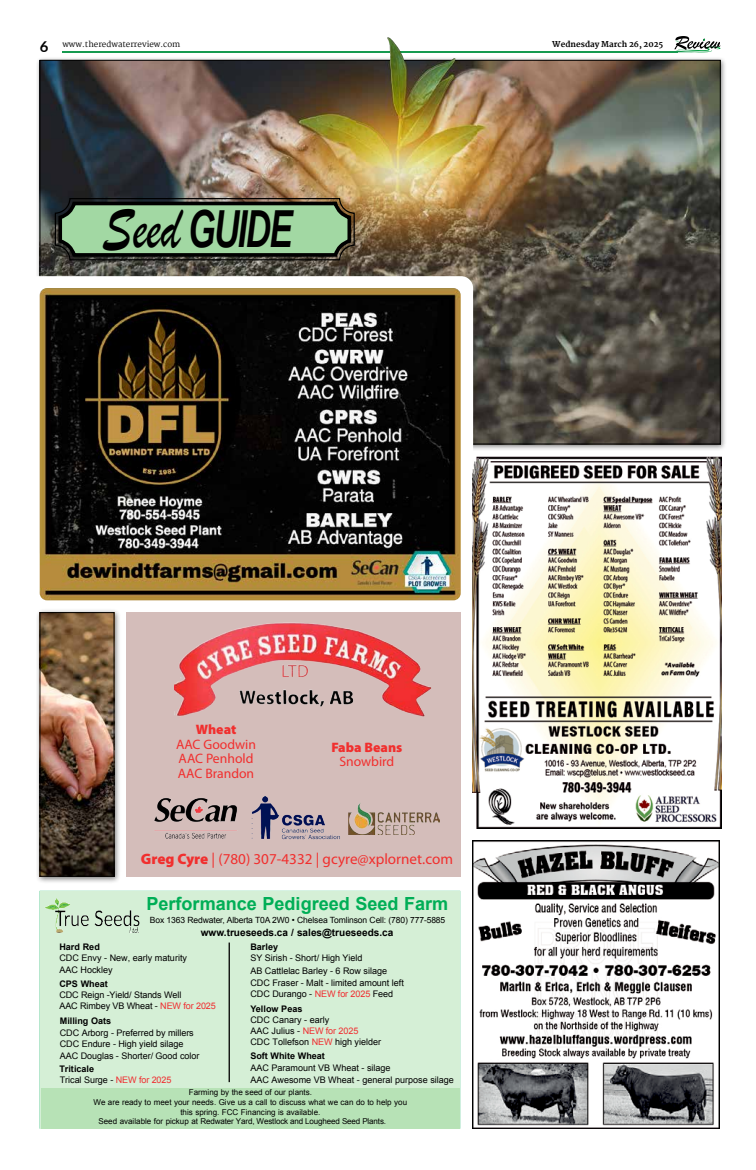
<style>
.page{position:relative;width:756px;height:1170px;background:#fff}
.page>*{position:absolute;margin:0;border:0;box-sizing:border-box;transform-origin:0 0}
.t1{font:italic 700 53.4px "Arimo";letter-spacing:-.04em;color:#000;scale:.65 1}
.t2{font:700 18.1px "Arial";color:#00ae56}
.t3{font:15.1px "Myriad Pro";color:#f12f2e}
.t4{font:13.7px/14.7px "Myriad Pro";color:#f12f2e}
.t5{font:900 13.7px "Myriad Pro";color:#f12f2e}
.t6{font:700 10px "Arial";color:#000}
.t7{font:9px/11.5px "Arial";letter-spacing:-.005em;color:#000}
.t8{font:700 9px "Arial";color:#000}
.t9{font:8.5px "Arial";letter-spacing:-.015em;color:#000}
.t10{font:8px "Arial";color:#000}
.t11{font:8px "Martel";color:#000}
.t12{font:800 8px "Martel";color:#000}
.s1{font-family:"Lato";font-weight:700;font-size:14.9px}
.s2{font-family:"Brush Script";font-weight:400;font-style:normal;font-size:64.9px}
.s3{font-weight:900}
.s4{color:#f02c2f}
</style>
<div class="page">
<hr style="left:62px;top:51px;width:615px;height:1px;background:#169a50">
<svg style="left:674px;top:36px;width:46px;height:16px"></svg>
<div style="left:36px;top:56px;width:691px;height:395px;background:#000;opacity:.5"></div>
<img style="left:42px;top:62px;width:676px;height:380px">
<img style="left:356px;top:38px;width:121px;height:130px">
<img style="left:472px;top:840px;width:247px;height:288px">
<div style="left:126px;top:612px;width:334px;height:264px;background:#d4bdba"></div>
<img style="left:175px;top:622px;width:256px;height:95px">
<img style="left:154px;top:798px;width:83px;height:41px">
<img style="left:251px;top:796px;width:89px;height:43px">
<img style="left:349px;top:803px;width:90px;height:31px">
<svg style="left:54px;top:197px;width:301px;height:64px;background:#7ca07a"></svg>
<div style="left:40px;top:891px;width:420px;height:237px;background:#d5efd6"></div>
<div style="left:41px;top:1088px;width:418px;height:40px;background:#b7e2b6"></div>
<hr style="left:228px;top:942px;width:2px;height:139px;background:#000">
<img style="left:45px;top:898px;width:95px;height:35px">
<div style="left:36px;top:608px;width:85px;height:275px;background:#000;opacity:.5"></div>
<img style="left:42px;top:614px;width:70px;height:260px">
<div style="left:40px;top:612px;width:74px;height:264px;border:1px solid #000"></div>
<svg style="left:36px;top:276px;width:437px;height:180px"></svg>
<img style="left:472px;top:456px;width:249px;height:372px">
<img style="left:40px;top:288px;width:420px;height:312px">
<p class="t11" style="left:40px;top:39px;width:142px"><span class="s1">6</span> www.theredwaterreview.com</p>
<p class="t12" style="left:552px;top:39px;width:112px">Wednesday March 26, 2025</p>
<h1 class="t1" style="left:102px;top:192px;width:294px"><span class="s2">Seed</span> GUIDE</h1>
<h3 class="t5" style="left:196px;top:720px;width:42px">Wheat</h3>
<h3 class="t4" style="left:176px;top:737px;width:81px">AAC Goodwin<br>AAC Penhold<br>AAC Brandon</h3>
<h3 class="t5" style="left:331px;top:737px;width:73px">Faba Beans</h3>
<h3 class="t4" style="left:339px;top:754px;width:56px">Snowbird</h3>
<h3 class="t3" style="left:141px;top:850px;width:313px"><span class="s3">Greg Cyre</span> | (780) 307-4332 | gcyre@xplornet.com</h3>
<h2 class="t2" style="left:146px;top:891px;width:303px">Performance Pedigreed Seed Farm</h2>
<p class="t9" style="left:150px;top:914px;width:297px">Box 1363 Redwater, Alberta T0A 2W0 • Chelsea Tomlinson Cell: (780) 777-5885</p>
<p class="t6" style="left:201px;top:925px;width:194px">www.trueseeds.ca / sales@trueseeds.ca</p>
<p class="t8" style="left:59px;top:940px;width:42px">Hard Red</p>
<p class="t7" style="left:59px;top:952px;width:129px;line-height:11.8px">CDC Envy - New, early maturity<br>AAC Hockley</p>
<p class="t8" style="left:59px;top:977px;width:50px">CPS Wheat</p>
<p class="t7" style="left:59px;top:988px;width:158px">CDC Reign -Yield/ Stands Well<br>AAC Rimbey VB Wheat - <span class="s4">NEW for 2025</span></p>
<p class="t8" style="left:60px;top:1014px;width:53px">Milling Oats</p>
<p class="t7" style="left:60px;top:1026px;width:135px">CDC Arborg - Preferred by millers</p>
<p class="t7" style="left:60px;top:1073px;width:113px">Trical Surge - <span class="s4">NEW for 2025</span></p>
<p class="t7" style="left:60px;top:1038px;width:141px;line-height:11.8px">CDC Endure - High yield silage<br>AAC Douglas - Shorter/ Good color</p>
<p class="t8" style="left:59px;top:1062px;width:36px">Triticale</p>
<p class="t8" style="left:250px;top:940px;width:29px">Barley</p>
<p class="t7" style="left:250px;top:951px;width:138px;line-height:12.7px">SY Sirish - Short/ High Yield<br>AB Cattlelac Barley - 6 Row silage</p>
<p class="t7" style="left:250px;top:976px;width:155px">CDC Fraser - Malt - limited amount left<br>CDC Durango - <span class="s4">NEW for 2025</span> Feed</p>
<p class="t8" style="left:250px;top:1002px;width:53px">Yellow Peas</p>
<p class="t7" style="left:250px;top:1014px;width:109px;line-height:10.6px">CDC Canary - early<br>AAC Julius - <span class="s4">NEW for 2025</span></p>
<p class="t7" style="left:250px;top:1036px;width:132px">CDC Tollefson <span class="s4">NEW</span> high yielder</p>
<p class="t8" style="left:250px;top:1050px;width:76px">Soft White Wheat</p>
<p class="t7" style="left:250px;top:1062px;width:205px">AAC Paramount VB Wheat - silage<br>AAC Awesome VB Wheat - general purpose silage</p>
<p class="t10" style="left:189px;top:1087px;width:125px">Farming by the seed of our plants.</p>
<p class="t10" style="left:94px;top:1096px;width:315px">We are ready to meet your needs. Give us a call to discuss what we can do to help you</p>
<p class="t10" style="left:180px;top:1106px;width:141px">this spring. FCC Financing is available.</p>
<p class="t10" style="left:98px;top:1116px;width:289px">Seed available for pickup at Redwater Yard, Westlock and Lougheed Seed Plants.</p>
</div>
